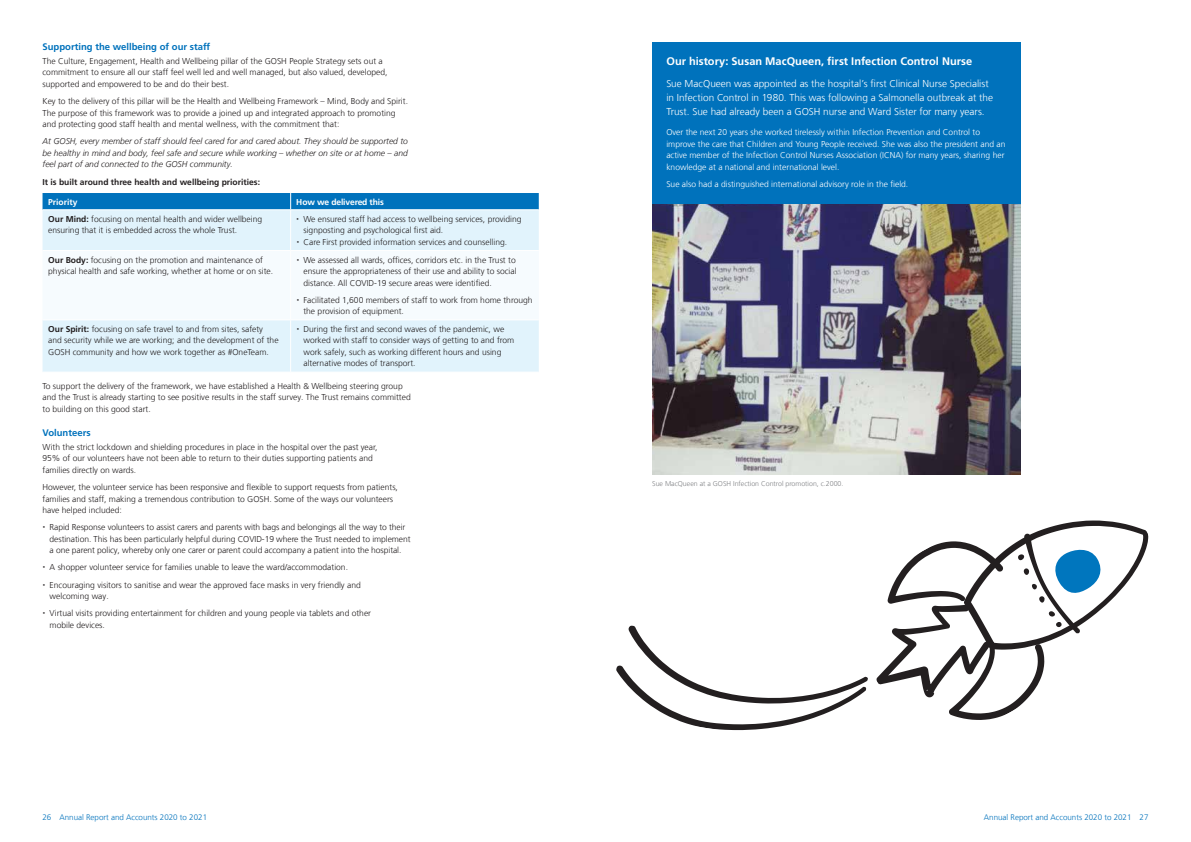
<style>
.page{position:relative;width:1191px;height:842px;background:#fff}
.page>*{position:absolute;margin:0;border:0;box-sizing:border-box;transform-origin:0 0}
.t1{font:700 11px "Frutiger LT Com";letter-spacing:.005em;color:#fff}
.t2{font:300 10px/14px "Frutiger LT Com";color:#fff}
.t3{font:700 9.5px "Frutiger LT Com";color:#0072bc}
.t4{font:300 8.5px/11.5px "Frutiger LT Com";color:#231f20}
.t5{font:300 8.5px/11.5px "Frutiger LT Com";color:#fff}
.t6{font:italic 300 8.5px/11.5px "Frutiger LT Com";color:#231f20;text-align:justify}
.t7{font:700 8.5px "Frutiger LT Com";color:#231f20}
.t8{font:700 8.5px "Frutiger LT Com";letter-spacing:-.015em;color:#fff}
.t9{font:300 8px "Frutiger LT Com";color:#0072bc}
.t10{font:300 7px "Frutiger LT Com";color:#808285}
.s1{font-weight:700}
</style>
<div class="page">
<div style="left:43px;top:211px;width:496px;height:161px;background:#e1f3fc"></div>
<div style="left:43px;top:193px;width:496px;height:17px;background:#0072bc"></div>
<hr style="left:290px;top:210px;width:1px;height:40px;background:#fff">
<hr style="left:290px;top:320px;width:1px;height:52px;background:#fff">
<hr style="left:43px;top:320px;width:248px;height:1px;background:#fff">
<hr style="left:291px;top:320px;width:248px;height:1px;background:#fff">
<div style="left:652px;top:43px;width:368px;height:162px;background:#0072bc"></div>
<img style="left:652px;top:205px;width:368px;height:270px">
<svg style="left:876px;top:520px;width:272px;height:200px"></svg>
<svg style="left:616px;top:625px;width:252px;height:105px"></svg>
<div style="left:43px;top:250px;width:496px;height:70px;background:#f6fbfe"></div>
<p class="t3" style="left:43px;top:41px;width:169px">Supporting the wellbeing of our staff</p>
<p class="t4" style="left:43px;top:55px;width:346px">The Culture, Engagement, Health and Wellbeing pillar of the GOSH People Strategy sets out a commitment to ensure all our staff feel well led and well managed, but also valued, developed, supported and empowered to be and do their best.</p>
<p class="t4" style="left:43px;top:96px;width:367px">Key to the delivery of this pillar will be the Health and Wellbeing Framework – Mind, Body and Spirit.<br>The purpose of this framework was to provide a joined up and integrated approach to promoting and protecting good staff health and mental wellness, with the commitment that:</p>
<p class="t6" style="left:43px;top:136px;width:367px">At GOSH, every member of staff should feel cared for and cared about. They should be supported to be healthy in mind and body, feel safe and secure while working – whether on site or at home – and feel part of and connected to the GOSH community.</p>
<p class="t7" style="left:43px;top:177px;width:219px">It is built around three health and wellbeing priorities:</p>
<p class="t8" style="left:48px;top:197px;width:31px">Priority</p>
<p class="t8" style="left:296px;top:197px;width:89px">How we delivered this</p>
<p class="t4" style="left:48px;top:213px;width:215px"><span class="s1">Our Mind:</span> focusing on mental health and wider wellbeing ensuring that it is embedded across the whole Trust.</p>
<p class="t4" style="left:303px;top:213px;width:220px">We ensured staff had access to wellbeing services, providing signposting and psychological first aid.<br>Care First provided information services and counselling.</p>
<p class="t4" style="left:48px;top:254px;width:226px"><span class="s1">Our Body:</span> focusing on the promotion and maintenance of physical health and safe working, whether at home or on site.</p>
<p class="t4" style="left:303px;top:254px;width:215px;text-align:justify">We assessed all wards, offices, corridors etc. in the Trust to ensure the appropriateness of their use and ability to social distance. All COVID-19 secure areas were identified.</p>
<p class="t4" style="left:303px;top:294px;width:231px">Facilitated 1,600 members of staff to work from home through the provision of equipment.</p>
<p class="t4" style="left:48px;top:323px;width:232px"><span class="s1">Our Spirit:</span> focusing on safe travel to and from sites, safety and security while we are working; and the development of the<br>GOSH community and how we work together as #OneTeam.</p>
<p class="t4" style="left:303px;top:323px;width:212px">During the first and second waves of the pandemic, we worked with staff to consider ways of getting to and from work safely, such as working different hours and using alternative modes of transport.</p>
<p class="t4" style="left:43px;top:380px;width:370px">To support the delivery of the framework, we have established a Health &amp; Wellbeing steering group and the Trust is already starting to see positive results in the staff survey. The Trust remains committed to building on this good start.</p>
<p class="t3" style="left:43px;top:427px;width:50px">Volunteers</p>
<p class="t4" style="left:43px;top:441px;width:336px">With the strict lockdown and shielding procedures in place in the hospital over the past year,<br>95% of our volunteers have not been able to return to their duties supporting patients and families directly on wards.</p>
<p class="t4" style="left:43px;top:481px;width:357px">However, the volunteer service has been responsive and flexible to support requests from patients, families and staff, making a tremendous contribution to GOSH. Some of the ways our volunteers have helped included:</p>
<p class="t4" style="left:50px;top:522px;width:362px">Rapid Response volunteers to assist carers and parents with bags and belongings all the way to their destination. This has been particularly helpful during COVID-19 where the Trust needed to implement a one parent policy, whereby only one carer or parent could accompany a patient into the hospital.</p>
<p class="t4" style="left:50px;top:559px;width:313px;line-height:17.2px">A shopper volunteer service for families unable to leave the ward/accommodation.<br>Encouraging visitors to sanitise and wear the approved face masks in very friendly and</p>
<p class="t4" style="left:50px;top:588px;width:323px;line-height:17.2px">welcoming way.<br>Virtual visits providing entertainment for children and young people via tablets and other</p>
<p class="t4" style="left:50px;top:619px;width:57px">mobile devices.</p>
<p class="t1" style="left:666px;top:55px;width:307px">Our history: Susan MacQueen, first Infection Control Nurse</p>
<p class="t2" style="left:666px;top:77px;width:328px">Sue MacQueen was appointed as the hospital’s first Clinical Nurse Specialist in Infection Control in 1980. This was following a Salmonella outbreak at the<br>Trust. Sue had already been a GOSH nurse and Ward Sister for many years.</p>
<p class="t5" style="left:666px;top:127px;width:340px">Over the next 20 years she worked tirelessly within Infection Prevention and Control to improve the care that Children and Young People received. She was also the president and an active member of the Infection Control Nurses Association (ICNA) for many years, sharing her knowledge at a national and international level.</p>
<p class="t5" style="left:666px;top:178px;width:243px">Sue also had a distinguished international advisory role in the field.</p>
<p class="t10" style="left:652px;top:479px;width:193px">Sue MacQueen at a GOSH Infection Control promotion, c.2000.</p>
<p class="t9" style="left:43px;top:812px;width:166px">26 Annual Report and Accounts 2020 to 2021</p>
<p class="t9" style="left:984px;top:812px;width:166px">Annual Report and Accounts 2020 to 2021 27</p>
</div>
